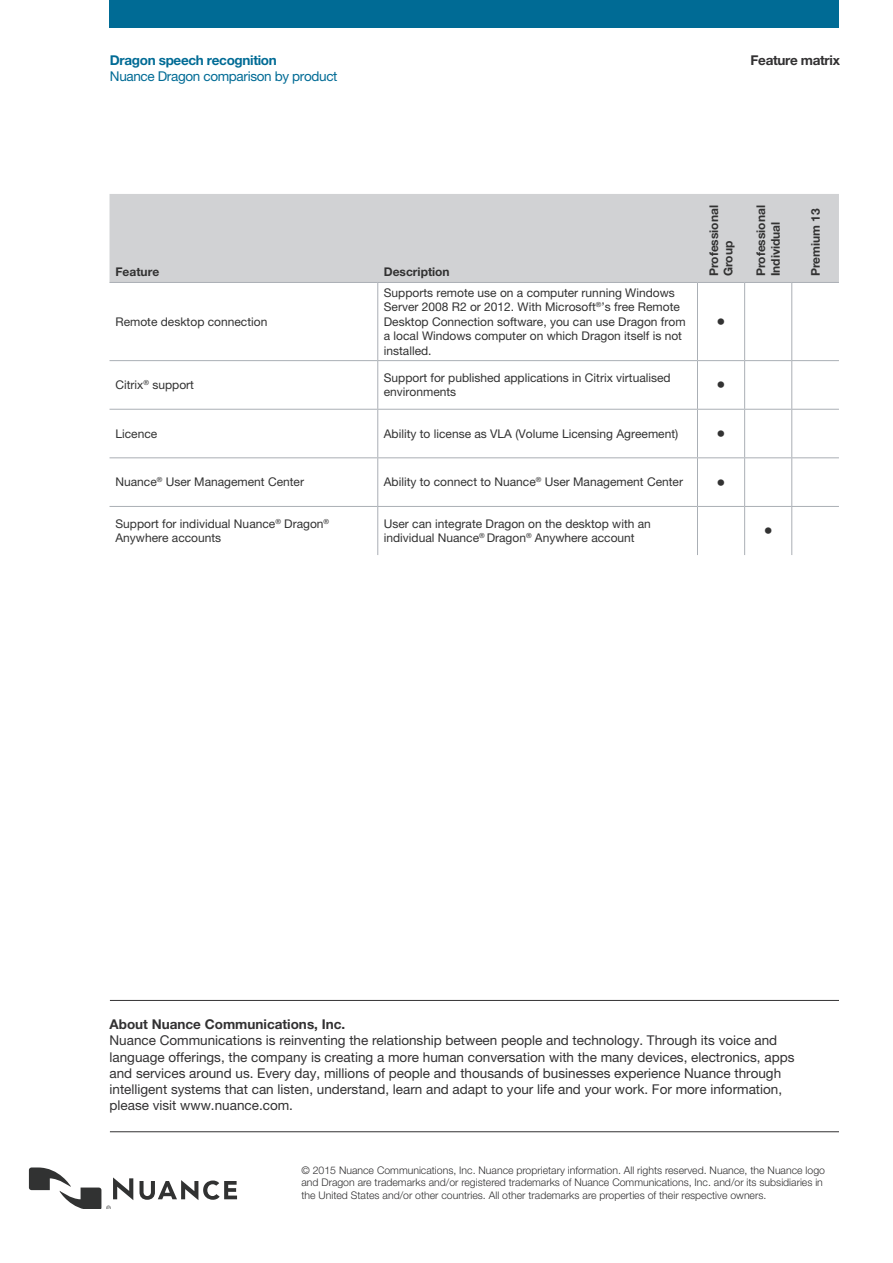
<style>
.page{position:relative;width:893px;height:1263px;background:#fff}
.page>*{position:absolute;margin:0;border:0;box-sizing:border-box;transform-origin:0 0}
.t1{font:18px "Helvetica Neue LT Pro";color:#323232}
.t2{font:13.5px/16.2px "Helvetica Neue LT Pro";color:#323132}
.t3{font:13.5px "Helvetica Neue LT Pro";letter-spacing:-.025em;color:#006b95}
.t4{font:700 13.5px "Helvetica Neue LT Pro";color:#323132}
.t5{font:700 13.5px "Helvetica Neue LT Pro";letter-spacing:-.025em;color:#006b95}
.t6{font:700 13.5px "Helvetica Neue LT Pro";letter-spacing:-.025em;color:#323132}
.t7{font:12px/14.4px "Helvetica Neue LT Pro";color:#323232}
.t8{font:700 12px/14.4px "Helvetica Neue LT Pro";color:#323232}
.t9{font:300 10.5px/12.6px "Helvetica Neue LT Pro";color:#323132}
</style>
<div class="page">
<div style="left:110px;top:194px;width:729px;height:88px;background:#d1d2d4"></div>
<hr style="left:110px;top:282px;width:268px;height:1px;background:#aaafb5">
<hr style="left:378px;top:282px;width:319px;height:1px;background:#aaafb5">
<hr style="left:377px;top:283px;width:1px;height:77px;background:#aaafb5">
<hr style="left:697px;top:282px;width:48px;height:1px;background:#aaafb5">
<hr style="left:697px;top:283px;width:1px;height:77px;background:#aaafb5">
<hr style="left:745px;top:282px;width:47px;height:1px;background:#aaafb5">
<hr style="left:744px;top:283px;width:1px;height:77px;background:#aaafb5">
<hr style="left:792px;top:282px;width:47px;height:1px;background:#aaafb5">
<hr style="left:791px;top:283px;width:1px;height:77px;background:#aaafb5">
<hr style="left:110px;top:360px;width:268px;height:1px;background:#aaafb5">
<hr style="left:378px;top:360px;width:319px;height:1px;background:#aaafb5">
<hr style="left:377px;top:361px;width:1px;height:48px;background:#aaafb5">
<hr style="left:697px;top:360px;width:48px;height:1px;background:#aaafb5">
<hr style="left:697px;top:361px;width:1px;height:48px;background:#aaafb5">
<hr style="left:745px;top:360px;width:47px;height:1px;background:#aaafb5">
<hr style="left:744px;top:361px;width:1px;height:48px;background:#aaafb5">
<hr style="left:792px;top:360px;width:47px;height:1px;background:#aaafb5">
<hr style="left:791px;top:361px;width:1px;height:48px;background:#aaafb5">
<hr style="left:110px;top:409px;width:268px;height:1px;background:#aaafb5">
<hr style="left:378px;top:409px;width:319px;height:1px;background:#aaafb5">
<hr style="left:377px;top:410px;width:1px;height:47px;background:#aaafb5">
<hr style="left:697px;top:409px;width:48px;height:1px;background:#aaafb5">
<hr style="left:697px;top:410px;width:1px;height:47px;background:#aaafb5">
<hr style="left:745px;top:409px;width:47px;height:1px;background:#aaafb5">
<hr style="left:744px;top:410px;width:1px;height:47px;background:#aaafb5">
<hr style="left:792px;top:409px;width:47px;height:1px;background:#aaafb5">
<hr style="left:791px;top:410px;width:1px;height:47px;background:#aaafb5">
<hr style="left:110px;top:457px;width:268px;height:1px;background:#aaafb5">
<hr style="left:378px;top:457px;width:319px;height:1px;background:#aaafb5">
<hr style="left:377px;top:458px;width:1px;height:48px;background:#aaafb5">
<hr style="left:697px;top:457px;width:48px;height:1px;background:#aaafb5">
<hr style="left:697px;top:458px;width:1px;height:48px;background:#aaafb5">
<hr style="left:745px;top:457px;width:47px;height:1px;background:#aaafb5">
<hr style="left:744px;top:458px;width:1px;height:48px;background:#aaafb5">
<hr style="left:792px;top:457px;width:47px;height:1px;background:#aaafb5">
<hr style="left:791px;top:458px;width:1px;height:48px;background:#aaafb5">
<hr style="left:110px;top:506px;width:268px;height:1px;background:#aaafb5">
<hr style="left:378px;top:506px;width:319px;height:1px;background:#aaafb5">
<hr style="left:377px;top:507px;width:1px;height:48px;background:#aaafb5">
<hr style="left:697px;top:506px;width:48px;height:1px;background:#aaafb5">
<hr style="left:697px;top:507px;width:1px;height:48px;background:#aaafb5">
<hr style="left:745px;top:506px;width:47px;height:1px;background:#aaafb5">
<hr style="left:744px;top:507px;width:1px;height:48px;background:#aaafb5">
<hr style="left:792px;top:506px;width:47px;height:1px;background:#aaafb5">
<hr style="left:791px;top:507px;width:1px;height:48px;background:#aaafb5">
<div style="left:110px;top:0;width:729px;height:28px;background:#006b95"></div>
<hr style="left:110px;top:1131px;width:729px;height:1px;background:#323132">
<hr style="left:110px;top:1000px;width:729px;height:1px;background:#323132">
<svg style="left:139px;top:1180px;width:98px;height:20px"></svg>
<svg style="left:29px;top:1167px;width:104px;height:42px"></svg>
<p class="t5" style="left:110px;top:52px;width:168px">Dragon speech recognition</p>
<p class="t6" style="left:751px;top:52px;width:91px">Feature matrix</p>
<p class="t3" style="left:110px;top:68px;width:229px">Nuance Dragon comparison by product</p>
<p class="t8" style="left:116px;top:265px;width:45px">Feature</p>
<p class="t8" style="left:384px;top:265px;width:67px">Description</p>
<p class="t7" style="left:116px;top:314px;width:153px">Remote desktop connection</p>
<p class="t7" style="left:384px;top:285px;width:303px">Supports remote use on a computer running Windows Server 2008 R2 or 2012. With Microsoft<sup>®</sup>’s free Remote Desktop Connection software, you can use Dragon from a local Windows computer on which Dragon itself is not installed.</p>
<p class="t8" style="left:706px;top:276px;width:73px;rotate:-90deg">Professional<br>Group</p>
<p class="t8" style="left:753px;top:276px;width:73px;rotate:-90deg">Professional<br>Individual</p>
<p class="t8" style="left:808px;top:276px;width:70px;rotate:-90deg">Premium 13</p>
<h1 class="t1" style="left:717px;top:311px;width:10px">•</h1>
<p class="t7" style="left:116px;top:378px;width:80px">Citrix<sup>®</sup> support</p>
<p class="t7" style="left:384px;top:370px;width:288px">Support for published applications in Citrix virtualised environments</p>
<h1 class="t1" style="left:717px;top:374px;width:10px">•</h1>
<p class="t7" style="left:116px;top:426px;width:43px">Licence</p>
<p class="t7" style="left:384px;top:426px;width:296px">Ability to license as VLA (Volume Licensing Agreement)</p>
<h1 class="t1" style="left:717px;top:423px;width:10px">•</h1>
<p class="t7" style="left:116px;top:475px;width:190px">Nuance<sup>®</sup> User Management Center</p>
<p class="t7" style="left:384px;top:475px;width:301px">Ability to connect to Nuance<sup>®</sup> User Management Center</p>
<h1 class="t1" style="left:717px;top:471px;width:10px">•</h1>
<p class="t7" style="left:116px;top:516px;width:215px">Support for individual Nuance<sup>®</sup> Dragon<sup>®<br></sup>Anywhere accounts</p>
<p class="t7" style="left:384px;top:516px;width:269px">User can integrate Dragon on the desktop with an individual Nuance<sup>®</sup> Dragon<sup>®</sup> Anywhere account</p>
<h1 class="t1" style="left:764px;top:520px;width:10px">•</h1>
<p class="t4" style="left:110px;top:1016px;width:237px">About Nuance Communications, Inc.</p>
<p class="t2" style="left:110px;top:1032px;width:686px">Nuance Communications is reinventing the relationship between people and technology. Through its voice and language offerings, the company is creating a more human conversation with the many devices, electronics, apps and services around us. Every day, millions of people and thousands of businesses experience Nuance through intelligent systems that can listen, understand, learn and adapt to your life and your work. For more information, please visit www.nuance.com.</p>
<p class="t9" style="left:301px;top:1163px;width:525px">© 2015 Nuance Communications, Inc. Nuance proprietary information. All rights reserved. Nuance, the Nuance logo and Dragon are trademarks and/or registered trademarks of Nuance Communications, Inc. and/or its subsidiaries in the United States and/or other countries. All other trademarks are properties of their respective owners.</p>
</div>
